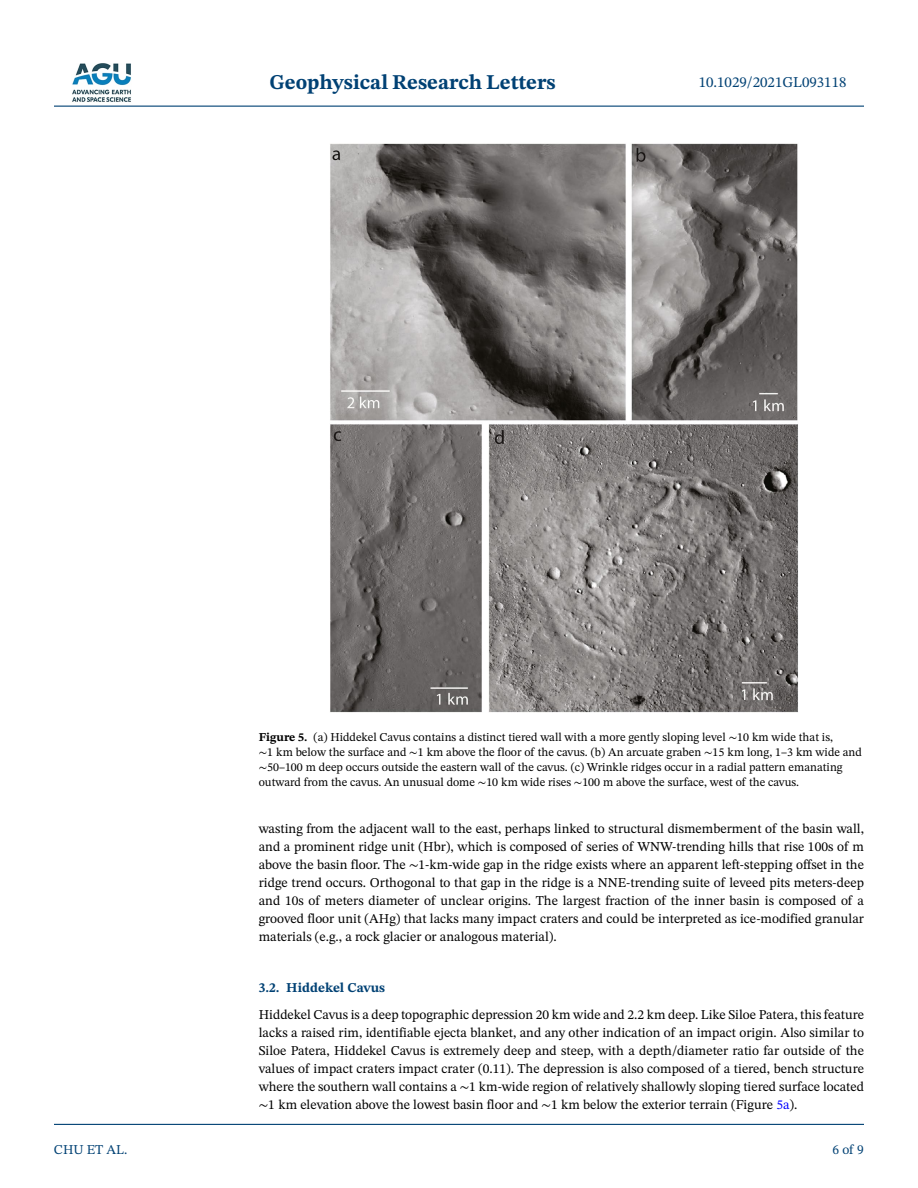
<style>
.page{position:relative;width:918px;height:1188px;background:#fff}
.page>*{position:absolute;margin:0;border:0;box-sizing:border-box;transform-origin:0 0}
.t1{font:700 21px "STIX Two Text";color:#004174}
.t2{font:15px "STIX Two Text";color:#004174}
.t3{font:13.5px/18px "STIX Two Text";color:#000;text-align:justify}
.t4{font:700 13.5px "STIX Two Text";color:#004174}
.t5{font:13.5px "STIX Two Text";color:#004174}
.t6{font:12px/15px "STIX Two Text";color:#000}
.s1{font-weight:700}
.s2{font-family:"STIX Two Math"}
.s3{color:#00f}
</style>
<div class="page">
<hr style="left:54px;top:106px;width:810px;height:1px;background:#004174">
<hr style="left:54px;top:1124px;width:810px;height:1px;background:#004174">
<img style="left:72px;top:63px;width:59px;height:39px">
<img style="left:330px;top:143px;width:468px;height:570px">
<h1 class="t1" style="left:269px;top:67px;width:288px">Geophysical Research Letters</h1>
<p class="t2" style="left:699px;top:72px;width:149px">10.1029/2021GL093118</p>
<p class="t5" style="left:54px;top:1140px;width:75px">CHU ET AL.</p>
<p class="t6" style="left:259px;top:730px;width:605px"><span class="s1">Figure 5.</span> (a) Hiddekel Cavus contains a distinct tiered wall with a more gently sloping level <span class="s2">∼</span>10 km wide that is,<br><span class="s2">∼</span>1 km below the surface and <span class="s2">∼</span>1 km above the floor of the cavus. (b) An arcuate graben <span class="s2">∼</span>15 km long, 1–3 km wide and <span class="s2">∼</span>50–100 m deep occurs outside the eastern wall of the cavus. (c) Wrinkle ridges occur in a radial pattern emanating outward from the cavus. An unusual dome <span class="s2">∼</span>10 km wide rises <span class="s2">∼</span>100 m above the surface, west of the cavus.</p>
<p class="t3" style="left:259px;top:819px;width:607px">wasting from the adjacent wall to the east, perhaps linked to structural dismemberment of the basin wall, and a prominent ridge unit (Hbr), which is composed of series of WNW-trending hills that rise 100s of m above the basin floor. The <span class="s2">∼</span>1-km-wide gap in the ridge exists where an apparent left-stepping offset in the ridge trend occurs. Orthogonal to that gap in the ridge is a NNE-trending suite of leveed pits meters-deep and 10s of meters diameter of unclear origins. The largest fraction of the inner basin is composed of a grooved floor unit (AHg) that lacks many impact craters and could be interpreted as ice-modified granular materials (e.g., a rock glacier or analogous material).</p>
<p class="t4" style="left:259px;top:978px;width:128px">3.2. Hiddekel Cavus</p>
<p class="t3" style="left:259px;top:1006px;width:607px">Hiddekel Cavus is a deep topographic depression 20 km wide and 2.2 km deep. Like Siloe Patera, this feature lacks a raised rim, identifiable ejecta blanket, and any other indication of an impact origin. Also similar to Siloe Patera, Hiddekel Cavus is extremely deep and steep, with a depth/diameter ratio far outside of the values of impact craters impact crater (0.11). The depression is also composed of a tiered, bench structure where the southern wall contains a <span class="s2">∼</span>1 km-wide region of relatively shallowly sloping tiered surface located <span class="s2">∼</span>1 km elevation above the lowest basin floor and <span class="s2">∼</span>1 km below the exterior terrain (Figure <span class="s3">5a</span>).</p>
<p class="t5" style="left:833px;top:1140px;width:33px">6 of 9</p>
</div>
